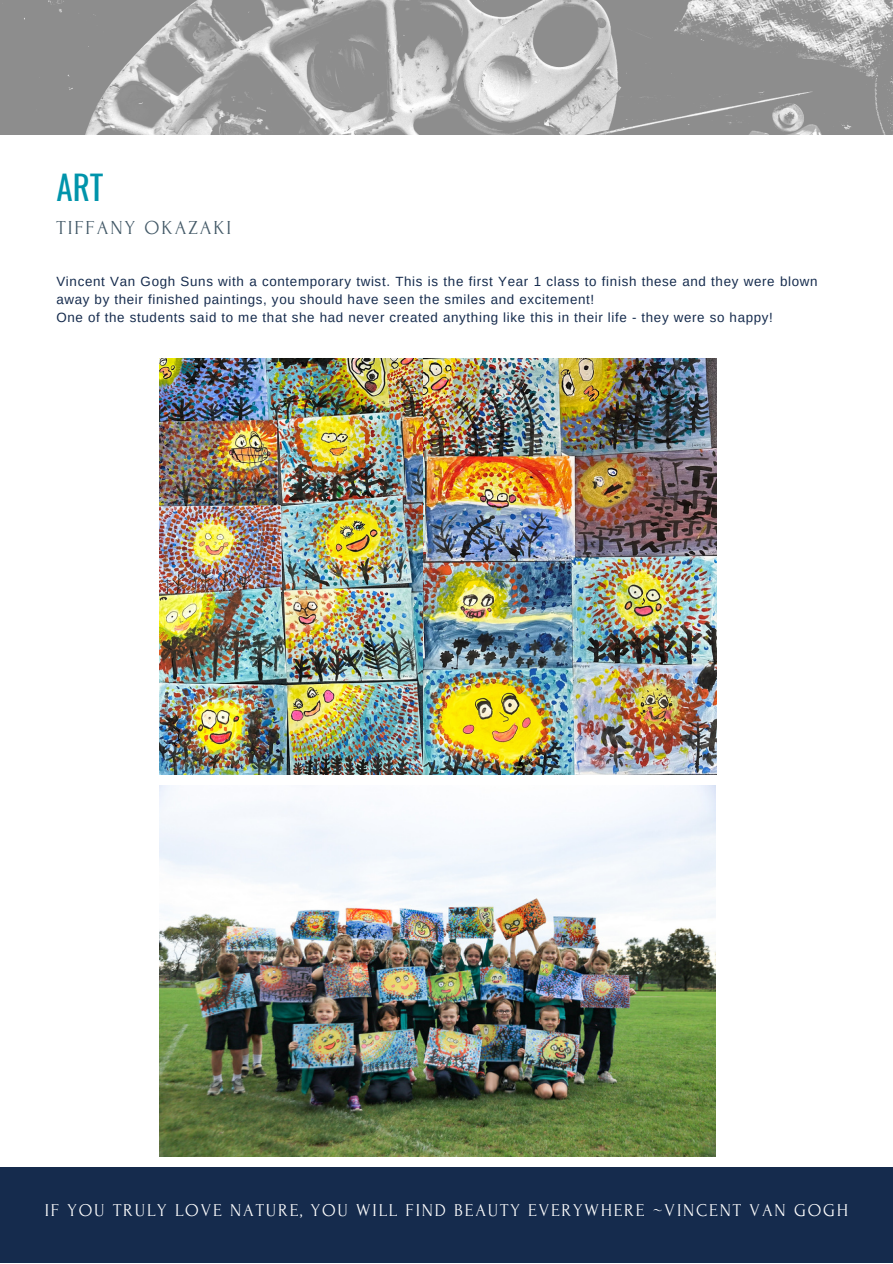
<style>
.page{position:relative;width:893px;height:1264px;background:#fff}
.page>*{position:absolute;margin:0;border:0;box-sizing:border-box;transform-origin:0 0}
.t1{font:33px "Oswald";color:#0094ab}
.t2{font:19.8px "Forum";letter-spacing:.1em;color:#435967}
.t3{font:18px "Forum";letter-spacing:.1em;color:#fff}
.t4{font:13.35px/17.9px "Arimo";letter-spacing:.05em;color:#152b4d}
</style>
<div class="page">
<img style="left:0;top:0;width:892px;height:135px">
<img style="left:159px;top:359px;width:558px;height:416px">
<div style="left:0;top:1167px;width:892px;height:95px;background:#152b4d"></div>
<img style="left:159px;top:785px;width:556px;height:371px">
<p class="t1" style="left:56px;top:162px;width:49px">ART</p>
<p class="t2" style="left:56px;top:217px;width:176px">TIFFANY OKAZAKI</p>
<p class="t4" style="left:56px;top:272px;width:762px">Vincent Van Gogh Suns with a contemporary twist. This is the first Year 1 class to finish these and they were blown away by their finished paintings, you should have seen the smiles and excitement!</p>
<p class="t4" style="left:56px;top:308px;width:718px">One of the students said to me that she had never created anything like this in their life - they were so happy!</p>
<p class="t3" style="left:45px;top:1200px;width:804px">IF YOU TRULY LOVE NATURE, YOU WILL FIND BEAUTY EVERYWHERE ~VINCENT VAN GOGH</p>
</div>
